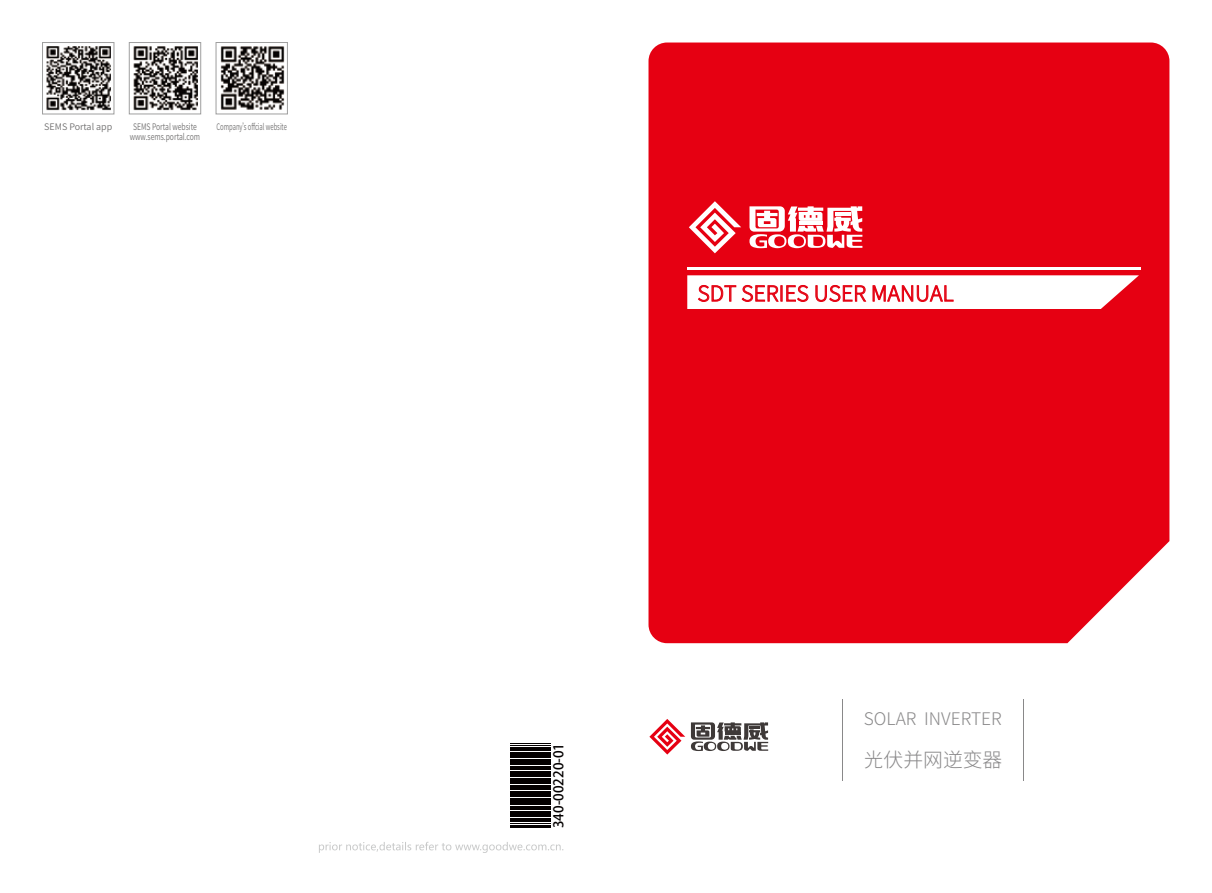
<style>
.page{position:relative;width:1212px;height:893px;background:#fff}
.page>*{position:absolute;margin:0;border:0;box-sizing:border-box;transform-origin:0 0}
.t1{font:300 21.3px "Source Han Sans CN";color:#d71718}
.t2{font:300 19.8px "Source Han Sans CN";color:#898889}
.t3{font:300 17.4px "Source Han Sans CN";color:#898889}
.t4{font:13.5px "Adobe Heiti Std";color:#040000}
.t5{font:9px "Source Han Sans CN";color:#717070;scale:.76 1}
.t6{font:9px "Source Han Sans CN";color:#717070;scale:.65 1}
.t7{font:9px "Source Han Sans CN";color:#717070}
</style>
<div class="page">
<svg style="left:319px;top:842px;width:244px;height:11px"></svg>
<img style="left:220px;top:46px;width:64px;height:64px">
<img style="left:133px;top:46px;width:65px;height:65px">
<hr style="left:510px;top:827px;width:40px;height:1px;background:#040000">
<hr style="left:510px;top:825px;width:40px;height:2px;background:#040000">
<hr style="left:510px;top:823px;width:40px;height:1px;background:#040000">
<hr style="left:510px;top:822px;width:40px;height:1px;background:#040000">
<hr style="left:510px;top:820px;width:40px;height:1px;background:#040000">
<hr style="left:510px;top:818px;width:40px;height:1px;background:#040000">
<hr style="left:510px;top:817px;width:40px;height:1px;background:#040000">
<hr style="left:510px;top:816px;width:40px;height:1px;background:#040000">
<hr style="left:510px;top:814px;width:40px;height:1px;background:#040000">
<hr style="left:510px;top:813px;width:40px;height:1px;background:#040000">
<hr style="left:510px;top:812px;width:40px;height:1px;background:#040000">
<hr style="left:510px;top:810px;width:40px;height:1px;background:#040000">
<hr style="left:510px;top:809px;width:40px;height:1px;background:#040000">
<hr style="left:510px;top:807px;width:40px;height:1px;background:#040000">
<hr style="left:510px;top:806px;width:40px;height:1px;background:#040000">
<hr style="left:510px;top:804px;width:40px;height:1px;background:#040000">
<hr style="left:510px;top:803px;width:40px;height:1px;background:#040000">
<hr style="left:510px;top:802px;width:40px;height:1px;background:#040000">
<hr style="left:510px;top:799px;width:40px;height:1px;background:#040000">
<hr style="left:510px;top:798px;width:40px;height:1px;background:#040000">
<hr style="left:510px;top:797px;width:40px;height:1px;background:#040000">
<hr style="left:510px;top:796px;width:40px;height:1px;background:#040000">
<hr style="left:510px;top:795px;width:40px;height:1px;background:#040000">
<hr style="left:510px;top:792px;width:40px;height:1px;background:#040000">
<hr style="left:510px;top:791px;width:40px;height:1px;background:#040000">
<hr style="left:510px;top:790px;width:40px;height:1px;background:#040000">
<hr style="left:510px;top:789px;width:40px;height:1px;background:#040000">
<hr style="left:510px;top:786px;width:40px;height:1px;background:#040000">
<hr style="left:510px;top:785px;width:40px;height:1px;background:#040000">
<hr style="left:510px;top:784px;width:40px;height:1px;background:#040000">
<hr style="left:510px;top:782px;width:40px;height:1px;background:#040000">
<hr style="left:510px;top:780px;width:40px;height:1px;background:#040000">
<hr style="left:510px;top:779px;width:40px;height:1px;background:#040000">
<hr style="left:510px;top:778px;width:40px;height:1px;background:#040000">
<hr style="left:510px;top:776px;width:40px;height:1px;background:#040000">
<hr style="left:510px;top:774px;width:40px;height:1px;background:#040000">
<hr style="left:510px;top:773px;width:40px;height:1px;background:#040000">
<hr style="left:510px;top:772px;width:40px;height:1px;background:#040000">
<hr style="left:510px;top:771px;width:40px;height:1px;background:#040000">
<hr style="left:510px;top:768px;width:40px;height:1px;background:#040000">
<hr style="left:510px;top:767px;width:40px;height:1px;background:#040000">
<hr style="left:510px;top:766px;width:40px;height:1px;background:#040000">
<hr style="left:510px;top:763px;width:40px;height:1px;background:#040000">
<hr style="left:510px;top:762px;width:40px;height:1px;background:#040000">
<hr style="left:510px;top:761px;width:40px;height:1px;background:#040000">
<hr style="left:510px;top:760px;width:40px;height:1px;background:#040000">
<hr style="left:510px;top:759px;width:40px;height:1px;background:#040000">
<hr style="left:510px;top:756px;width:40px;height:1px;background:#040000">
<hr style="left:510px;top:755px;width:40px;height:1px;background:#040000">
<hr style="left:510px;top:754px;width:40px;height:1px;background:#040000">
<hr style="left:510px;top:752px;width:40px;height:1px;background:#040000">
<hr style="left:510px;top:750px;width:40px;height:1px;background:#040000">
<hr style="left:510px;top:749px;width:40px;height:1px;background:#040000">
<hr style="left:510px;top:747px;width:40px;height:1px;background:#040000">
<hr style="left:510px;top:745px;width:40px;height:1px;background:#040000">
<hr style="left:510px;top:744px;width:40px;height:1px;background:#040000">
<div style="left:648px;top:43px;width:521px;height:600px;background:#e60012"></div>
<hr style="left:687px;top:267px;width:454px;height:2px;background:#fff">
<hr style="left:842px;top:699px;width:1px;height:82px;background:#898889">
<hr style="left:1023px;top:699px;width:1px;height:82px;background:#898889">
<svg style="left:689px;top:201px;width:52px;height:52px"></svg>
<svg style="left:749px;top:206px;width:113px;height:42px"></svg>
<svg style="left:649px;top:719px;width:36px;height:36px"></svg>
<svg style="left:691px;top:722px;width:77px;height:29px"></svg>
<svg style="left:687px;top:275px;width:452px;height:34px"></svg>
<svg style="left:42px;top:42px;width:73px;height:73px"></svg>
<div style="left:129px;top:42px;width:72px;height:72px;border:1px solid #9f9f9f"></div>
<div style="left:216px;top:42px;width:72px;height:72px;border:1px solid #9f9f9f"></div>
<p class="t7" style="left:44px;top:121px;width:70px">SEMS Portal app</p>
<p class="t5" style="left:133px;top:121px;width:86px">SEMS Portal website</p>
<p class="t6" style="left:216px;top:121px;width:110px">Company’s offcial website</p>
<p class="t5" style="left:130px;top:132px;width:94px">www.sems.portal.com</p>
<h1 class="t1" style="left:697px;top:281px;width:258px">SDT SERIES USER MANUAL</h1>
<h3 class="t3" style="left:864px;top:709px;width:139px">SOLAR INVERTER</h3>
<h3 class="t4" style="left:550px;top:828px;width:87px;rotate:-90deg">340-00220-01</h3>
<h2 class="t2" style="left:864px;top:749px;width:140px">光伏并网逆变器</h2>
</div>
